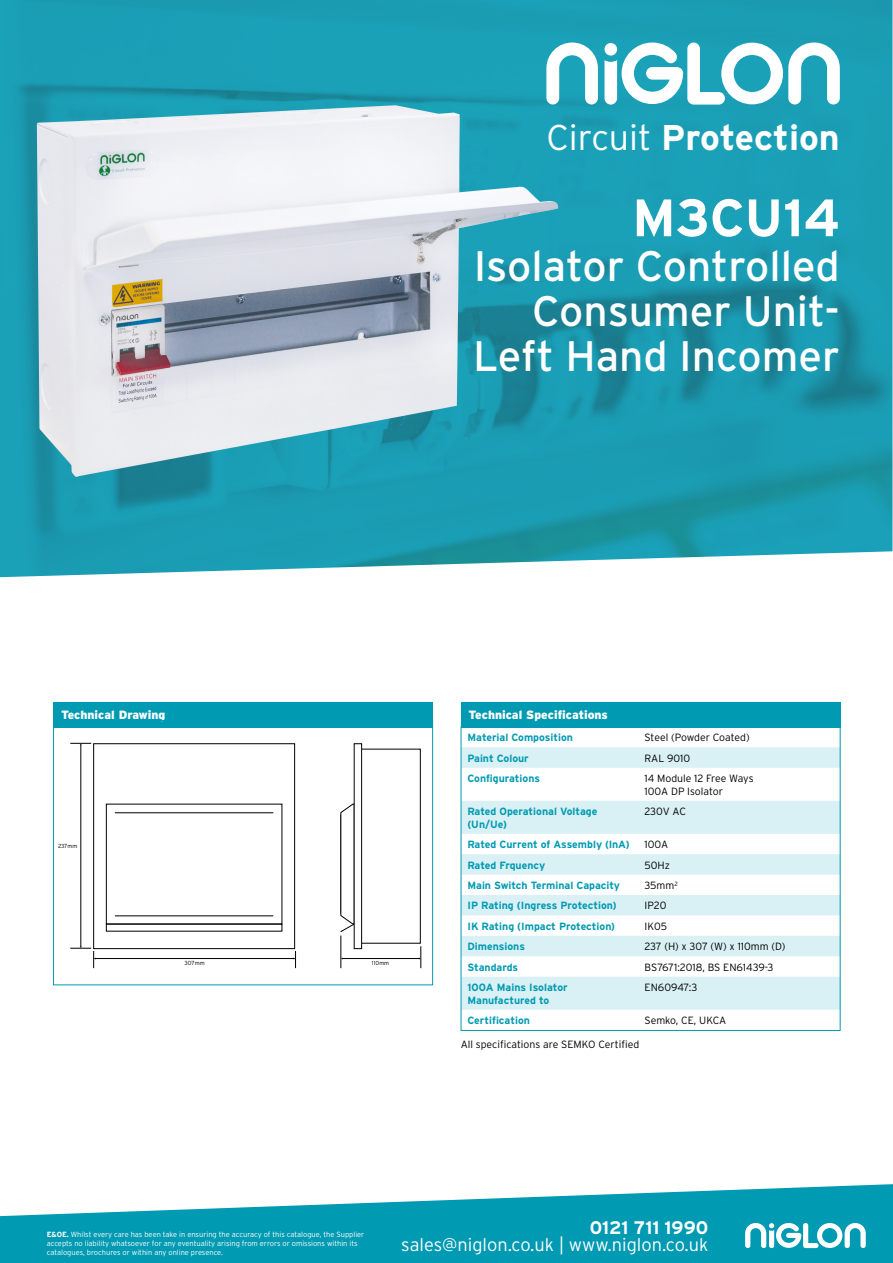
<style>
.page{position:relative;width:893px;height:1263px;background:#fff}
.page>*{position:absolute;margin:0;border:0;box-sizing:border-box;transform-origin:0 0}
.t1{font:700 52.5px "Interstate";color:#fff}
.t2{font:42.6px/45px "Interstate";color:#fff;text-align:right}
.t3{font:700 35.7px "Interstate";color:#fff}
.t4{font:300 18.15px "Interstate";color:#fff}
.t5{font:700 18.15px "Interstate";color:#fff}
.t6{font:900 12px "Interstate";color:#fff}
.t7{font:700 10.5px/12.6px "Interstate";color:#009ab2}
.t8{font:300 10.5px/12.6px "Interstate";color:#000}
.t9{font:300 7.5px/9px "Interstate";color:#fff}
.t10{font:300 5.85px "Interstate";color:#000}
.s1{font-weight:300}
.s2{font-weight:700}
</style>
<div class="page">
<img style="left:0;top:0;width:892px;height:578px">
<svg style="left:0;top:1184px;width:893px;height:79px;fill:#009ab2"></svg>
<svg style="left:745px;top:1223px;width:121px;height:25px"></svg>
<svg style="left:546px;top:43px;width:52px;height:61px"></svg>
<svg style="left:604px;top:43px;width:236px;height:62px"></svg>
<img style="left:36px;top:105px;width:523px;height:372px">
<svg style="left:460px;top:726px;width:381px;height:305px"></svg>
<div style="left:461px;top:702px;width:379px;height:25px;background:#009ab2"></div>
<div style="left:53px;top:702px;width:380px;height:25px;background:#009ab2"></div>
<svg style="left:53px;top:727px;width:380px;height:259px"></svg>
<h3 class="t3" style="left:546px;top:118px;width:295px"><span class="s1">Circuit</span> Protection</h3>
<h1 class="t1" style="left:632px;top:188px;width:209px">M3CU14</h1>
<h2 class="t2" style="left:473px;top:243px;width:368px">Isolator Controlled<br>Consumer Unit-<br>Left Hand Incomer</h2>
<p class="t6" style="left:61px;top:708px;width:106px">Technical Drawing</p>
<p class="t6" style="left:469px;top:708px;width:141px">Technical Specifications</p>
<p class="t10" style="left:58px;top:842px;width:21px">237mm</p>
<p class="t10" style="left:185px;top:960px;width:22px">307mm</p>
<p class="t10" style="left:372px;top:960px;width:19px">110mm</p>
<p class="t7" style="left:467px;top:731px;width:107px">Material Composition</p>
<p class="t8" style="left:644px;top:731px;width:107px">Steel (Powder Coated)</p>
<p class="t7" style="left:467px;top:752px;width:63px">Paint Colour</p>
<p class="t8" style="left:644px;top:752px;width:47px">RAL 9010</p>
<p class="t7" style="left:467px;top:772px;width:74px">Configurations</p>
<p class="t8" style="left:644px;top:772px;width:111px">14 Module 12 Free Ways<br>100A DP Isolator</p>
<p class="t7" style="left:467px;top:805px;width:131px">Rated Operational Voltage (Un/Ue)</p>
<p class="t8" style="left:644px;top:805px;width:43px">230V AC</p>
<p class="t7" style="left:467px;top:838px;width:164px">Rated Current of Assembly (lnA)</p>
<p class="t8" style="left:644px;top:838px;width:25px">100A</p>
<p class="t7" style="left:467px;top:858px;width:79px">Rated Frquency</p>
<p class="t8" style="left:644px;top:858px;width:27px">50Hz</p>
<p class="t7" style="left:467px;top:879px;width:154px">Main Switch Terminal Capacity</p>
<p class="t8" style="left:644px;top:879px;width:35px">35mm<sup>2</sup></p>
<p class="t7" style="left:467px;top:899px;width:151px">IP Rating (Ingress Protection)</p>
<p class="t8" style="left:644px;top:899px;width:23px">IP20</p>
<p class="t7" style="left:467px;top:920px;width:149px">IK Rating (Impact Protection)</p>
<p class="t8" style="left:644px;top:920px;width:24px">IK05</p>
<p class="t7" style="left:467px;top:940px;width:59px">Dimensions</p>
<p class="t8" style="left:644px;top:940px;width:142px">237 (H) x 307 (W) x 110mm (D)</p>
<p class="t7" style="left:467px;top:960px;width:52px">Standards</p>
<p class="t8" style="left:644px;top:960px;width:130px">BS7671:2018, BS EN61439-3</p>
<p class="t7" style="left:467px;top:981px;width:102px">100A Mains Isolator<br>Manufactured to</p>
<p class="t8" style="left:644px;top:981px;width:54px">EN60947:3</p>
<p class="t7" style="left:467px;top:1014px;width:64px">Certification</p>
<p class="t8" style="left:644px;top:1014px;width:83px">Semko, CE, UKCA</p>
<p class="t8" style="left:461px;top:1038px;width:180px">All specifications are SEMKO Certified</p>
<p class="t9" style="left:47px;top:1230px;width:319px"><span class="s2">E&amp;OE.</span> Whilst every care has been take in ensuring the accuracy of this catalogue, the Supplier accepts no liability whatsoever for any eventuality arising from errors or omissions within its catalogues, brochures or within any online presence.</p>
<h3 class="t5" style="left:590px;top:1217px;width:120px">0121 711 1990</h3>
<h3 class="t4" style="left:401px;top:1235px;width:308px">sales@niglon.co.uk | www.niglon.co.uk</h3>
</div>
